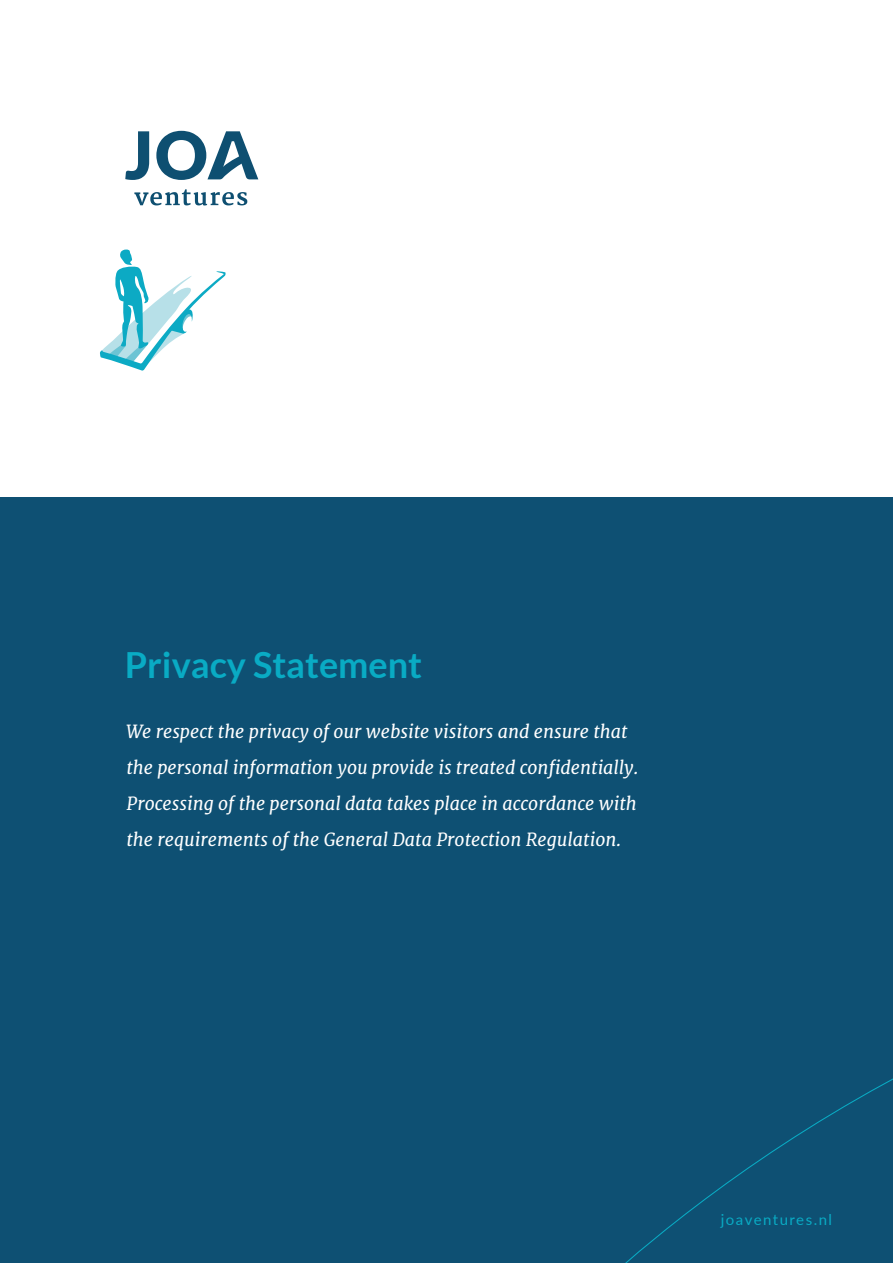
<style>
.page{position:relative;width:893px;height:1263px;background:#fff}
.page>*{position:absolute;margin:0;border:0;box-sizing:border-box;transform-origin:0 0}
.titel{font:700 36px "Lato";color:#09abc4}
.intro{font:italic 18px/36px "Merriweather";color:#fff}
.t1{font:15px "Lato";letter-spacing:.1em;color:#09abc4}
</style>
<div class="page">
<div style="left:0;top:497px;width:893px;height:766px;background:#0e5073"></div>
<svg style="left:134px;top:189px;width:113px;height:16px"></svg>
<svg style="left:125px;top:131px;width:24px;height:49px"></svg>
<svg style="left:156px;top:131px;width:102px;height:49px"></svg>
<svg style="left:100px;top:249px;width:126px;height:122px"></svg>
<svg style="left:625px;top:1078px;width:268px;height:185px"></svg>
<p class="titel" style="left:125px;top:644px;width:299px">Privacy Statement</p>
<p class="intro" style="left:126px;top:714px;width:513px">We respect the privacy of our website visitors and ensure that the personal information you provide is treated confidentially.<br>Processing of the personal data takes place in accordance with the requirements of the General Data Protection Regulation.</p>
<p class="t1" style="left:721px;top:1208px;width:113px">joaventures.nl</p>
</div>
